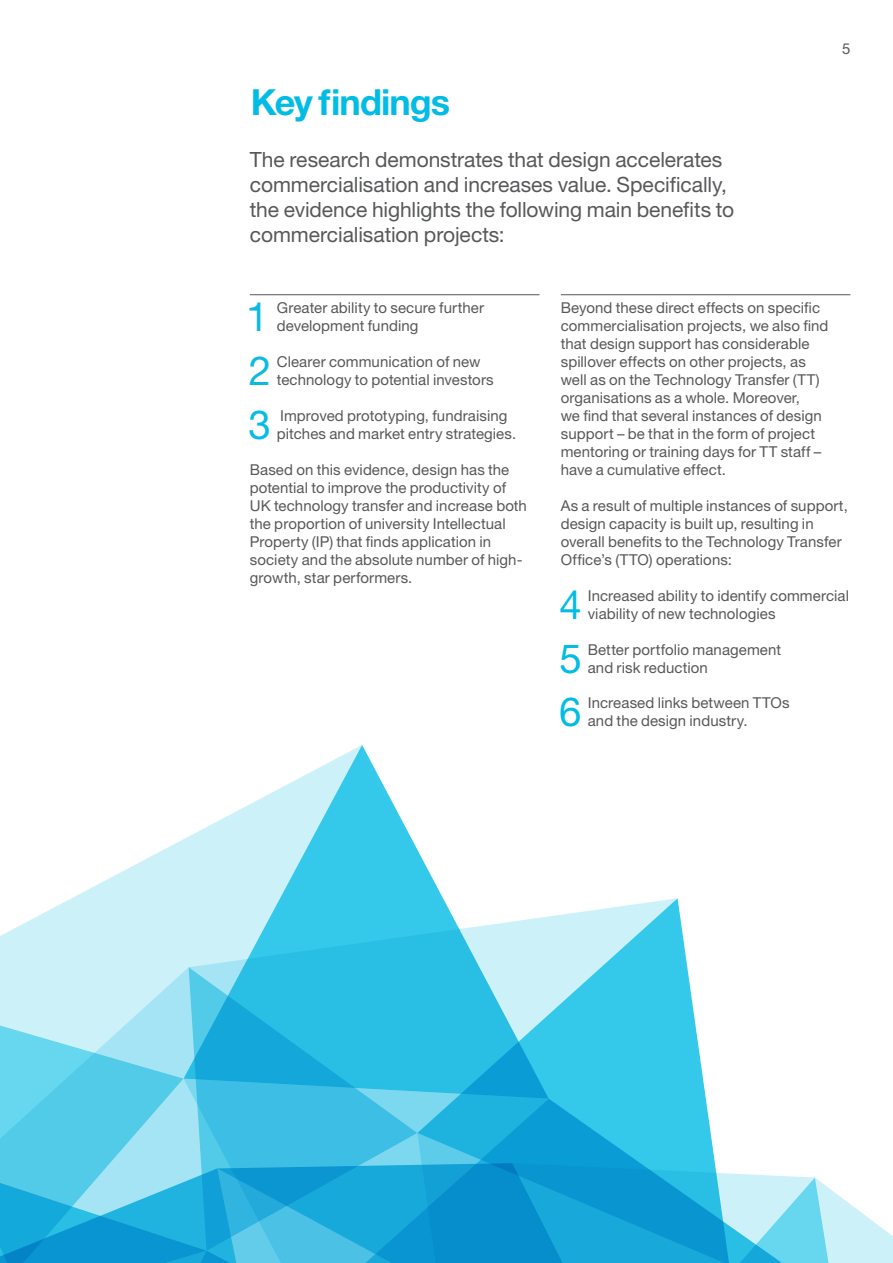
<style>
.page{position:relative;width:893px;height:1263px;background:#fff}
.page>*{position:absolute;margin:0;border:0;box-sizing:border-box;transform-origin:0 0}
.t1{font:40.2px "Helvetica Neue LT Pro";color:#02bce5}
.t2{font:40.2px "Helvetica Neue LT Pro";color:#0db9e3}
.t3{font:700 36px "Helvetica Neue LT Pro";letter-spacing:-.025em;color:#02bce5}
.t4{font:21px/25.2px "Helvetica Neue LT Pro";letter-spacing:-.005em;color:#57585a}
.t5{font:15px/18px "Helvetica Neue LT Pro";letter-spacing:.005em;color:#57585a}
</style>
<div class="page">
<svg style="left:0;top:839px;width:183px;height:128px;fill:#cdf1f9"></svg>
<svg style="left:183px;top:745px;width:260px;height:222px"></svg>
<svg style="left:189px;top:898px;width:228px;height:96px;background:#56ceeb"></svg>
<svg style="left:417px;top:898px;width:274px;height:96px"></svg>
<svg style="left:0;top:967px;width:207px;height:27px;background:#c1edf7"></svg>
<svg style="left:0;top:994px;width:893px;height:269px"></svg>
<hr style="left:250px;top:294px;width:289px;height:1px;background:#57585a">
<hr style="left:561px;top:294px;width:289px;height:1px;background:#57585a">
<h2 class="t3" style="left:251px;top:79px;width:201px">Key findings</h2>
<h3 class="t4" style="left:250px;top:146px;width:486px">The research demonstrates that design accelerates commercialisation and increases value. Specifically, the evidence highlights the following main benefits to commercialisation projects:</h3>
<p class="t5" style="left:842px;top:40px;width:10px">5</p>
<h1 class="t2" style="left:246px;top:293px;width:24px">1</h1>
<p class="t5" style="left:277px;top:298px;width:209px">Greater ability to secure further development funding</p>
<h1 class="t2" style="left:249px;top:346px;width:24px">2</h1>
<p class="t5" style="left:277px;top:352px;width:218px">Clearer communication of new technology to potential investors</p>
<h1 class="t1" style="left:249px;top:400px;width:24px">3</h1>
<p class="t5" style="left:277px;top:406px;width:241px">Improved prototyping, fundraising pitches and market entry strategies.</p>
<p class="t5" style="left:250px;top:460px;width:279px">Based on this evidence, design has the potential to improve the productivity of UK technology transfer and increase both the proportion of university Intellectual Property (IP) that finds application in society and the absolute number of high&shy;growth, star performers.</p>
<p class="t5" style="left:561px;top:298px;width:269px">Beyond these direct effects on specific commercialisation projects, we also find that design support has considerable spillover effects on other projects, as well as on the Technology Transfer (TT) organisations as a whole. Moreover,<br>we find that several instances of design support – be that in the form of project mentoring or training days for TT staff – have a cumulative effect.</p>
<p class="t5" style="left:561px;top:496px;width:289px">As a result of multiple instances of support, design capacity is built up, resulting in overall benefits to the Technology Transfer Office’s (TTO) operations:</p>
<h1 class="t1" style="left:560px;top:580px;width:24px">4</h1>
<p class="t5" style="left:588px;top:586px;width:263px">Increased ability to identify commercial viability of new technologies</p>
<h1 class="t1" style="left:559px;top:634px;width:24px">5</h1>
<p class="t5" style="left:588px;top:640px;width:195px">Better portfolio management and risk reduction</p>
<h1 class="t1" style="left:559px;top:688px;width:24px">6</h1>
<p class="t5" style="left:588px;top:694px;width:203px">Increased links between TTOs and the design industry.</p>
</div>
